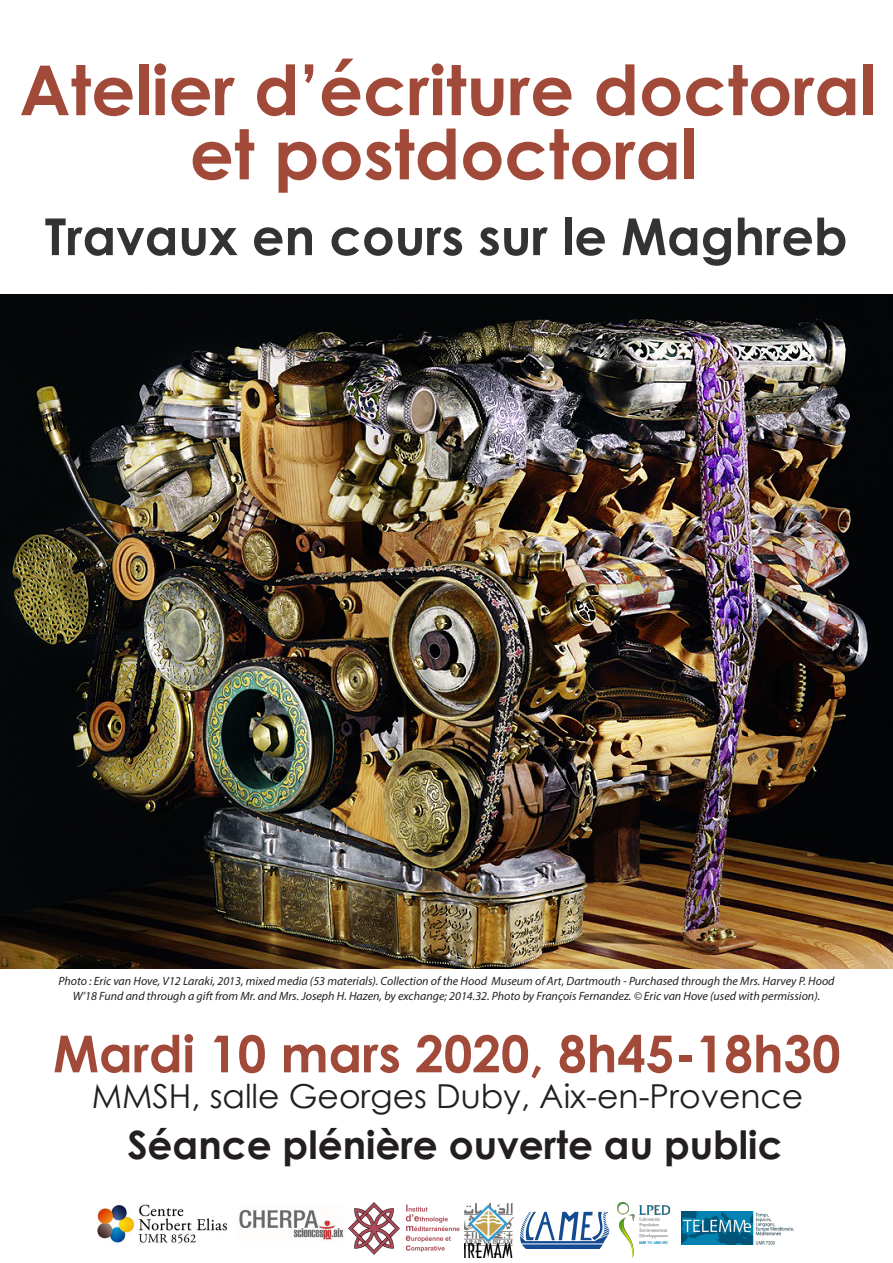
<style>
.page{position:relative;width:893px;height:1263px;background:#fff}
.page>*{position:absolute;margin:0;border:0;box-sizing:border-box;transform-origin:0 0}
.t1{font:700 69px "Century Gothic";color:#a14a3a}
.t2{font:700 51px "Century Gothic";color:#323433}
.t3{font:700 51px "Century Gothic";color:#a14a3a}
.t4{font:700 39px "Century Gothic";color:#231f20}
.t5{font:33px "Century Gothic";color:#231f20}
.t6{font:italic 12px/14.4px "Myriad Pro";color:#231f20;text-align:center}
</style>
<div class="page">
<img style="left:97px;top:1204px;width:131px;height:41px">
<img style="left:239px;top:1209px;width:105px;height:31px">
<img style="left:349px;top:1203px;width:111px;height:51px">
<img style="left:520px;top:1211px;width:90px;height:38px">
<img style="left:617px;top:1202px;width:54px;height:55px">
<img style="left:682px;top:1211px;width:112px;height:33px">
<img style="left:465px;top:1203px;width:48px;height:54px">
<img style="left:0;top:294px;width:893px;height:674px">
<p class="t1" style="left:19px;top:38px;width:858px">Atelier d’écriture doctoral</p>
<p class="t1" style="left:190px;top:102px;width:509px">et postdoctoral</p>
<p class="t2" style="left:45px;top:198px;width:804px">Travaux en cours sur le Maghreb</p>
<p class="t6" style="left:58px;top:974px;width:778px">Photo : Eric van Hove, V12 Laraki, 2013, mixed media (53 materials). Collection of the Hood Museum of Art, Dartmouth - Purchased through the Mrs. Harvey P. Hood<br>W’18 Fund and through a gift from Mr. and Mrs. Joseph H. Hazen, by exchange; 2014.32. Photo by François Fernandez. © Eric van Hove (used with permission).</p>
<p class="t3" style="left:53px;top:1015px;width:789px">Mardi 10 mars 2020, 8h45-18h30</p>
<p class="t5" style="left:92px;top:1073px;width:713px">MMSH, salle Georges Duby, Aix-en-Provence</p>
<p class="t4" style="left:127px;top:1115px;width:657px">Séance plénière ouverte au public</p>
</div>
